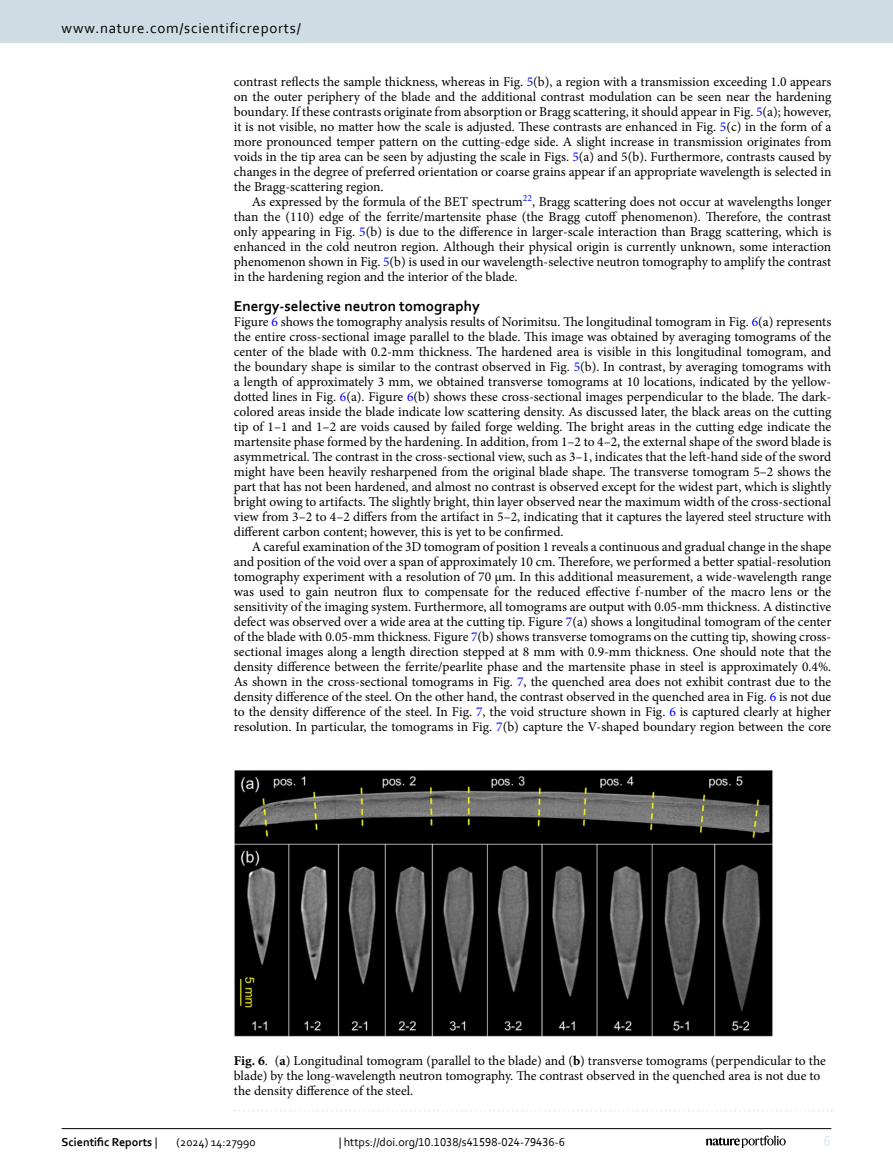
<style>
.page{position:relative;width:893px;height:1174px;background:#fff}
.page>*{position:absolute;margin:0;border:0;box-sizing:border-box;transform-origin:0 0}
.Head_2{font:700 15px "Corbel";color:#000}
.t1{font:15px "Corbel";letter-spacing:.05em;color:#000}
.t2{font:15px "Corbel";color:#d9e4eb}
.Body_Text_Indent{font:13.5px/15px "Minion Pro";color:#000;text-align:justify}
.Body_Text{font:13.5px/15px "Minion Pro";color:#000;text-align:justify}
.Figure_Caption{font:13.5px/15px "Minion Pro";color:#000}
.t3{font:12px "Corbel";color:#000}
.t4{font:700 12px "Corbel";color:#000}
.s1{color:#00f}
.s2{font-weight:700}
.s3{font-weight:400}
</style>
<div class="page">
<img style="left:234px;top:770px;width:539px;height:267px">
<svg style="left:235px;top:1110px;width:597px;height:1px"></svg>
<hr style="left:62px;top:1128px;width:769px;height:1px;background:#000">
<svg style="left:706px;top:1135px;width:80px;height:12px"></svg>
<div style="left:0;top:0;width:893px;height:43px;background:#cedde4"></div>
<p class="t1" style="left:62px;top:18px;width:241px">www.nature.com/scientificreports/</p>
<p class="Body_Text_Indent" style="left:234px;top:74px;width:599px">contrast reflects the sample thickness, whereas in Fig. <span class="s1">5</span>(b), a region with a transmission exceeding 1.0 appears on the outer periphery of the blade and the additional contrast modulation can be seen near the hardening boundary. If these contrasts originate from absorption or Bragg scattering, it should appear in Fig. <span class="s1">5</span>(a); however, it is not visible, no matter how the scale is adjusted. These contrasts are enhanced in Fig. <span class="s1">5</span>(c) in the form of a more pronounced temper pattern on the cutting-edge side. A slight increase in transmission originates from voids in the tip area can be seen by adjusting the scale in Figs. <span class="s1">5</span>(a) and 5(b). Furthermore, contrasts caused by changes in the degree of preferred orientation or coarse grains appear if an appropriate wavelength is selected in the Bragg-scattering region.</p>
<p class="Body_Text_Indent" style="left:234px;top:194px;width:599px;text-indent:18px">As expressed by the formula of the BET spectrum<sup>22</sup>, Bragg scattering does not occur at wavelengths longer than the (110) edge of the ferrite/martensite phase (the Bragg cutoff phenomenon). Therefore, the contrast only appearing in Fig. <span class="s1">5</span>(b) is due to the difference in larger-scale interaction than Bragg scattering, which is enhanced in the cold neutron region. Although their physical origin is currently unknown, some interaction phenomenon shown in Fig. <span class="s1">5</span>(b) is used in our wavelength-selective neutron tomography to amplify the contrast in the hardening region and the interior of the blade.</p>
<p class="Head_2" style="left:234px;top:296px;width:247px">Energy-selective neutron tomography</p>
<p class="Body_Text" style="left:234px;top:314px;width:599px">Figure <span class="s1">6</span> shows the tomography analysis results of Norimitsu. The longitudinal tomogram in Fig. <span class="s1">6</span>(a) represents the entire cross-sectional image parallel to the blade. This image was obtained by averaging tomograms of the center of the blade with 0.2-mm thickness. The hardened area is visible in this longitudinal tomogram, and the boundary shape is similar to the contrast observed in Fig. <span class="s1">5</span>(b). In contrast, by averaging tomograms with a length of approximately 3 mm, we obtained transverse tomograms at 10 locations, indicated by the yellow&shy;dotted lines in Fig. <span class="s1">6</span>(a). Figure <span class="s1">6</span>(b) shows these cross-sectional images perpendicular to the blade. The dark&shy;colored areas inside the blade indicate low scattering density. As discussed later, the black areas on the cutting tip of 1–1 and 1–2 are voids caused by failed forge welding. The bright areas in the cutting edge indicate the martensite phase formed by the hardening. In addition, from 1–2 to 4–2, the external shape of the sword blade is asymmetrical. The contrast in the cross-sectional view, such as 3–1, indicates that the left-hand side of the sword might have been heavily resharpened from the original blade shape. The transverse tomogram 5–2 shows the part that has not been hardened, and almost no contrast is observed except for the widest part, which is slightly bright owing to artifacts. The slightly bright, thin layer observed near the maximum width of the cross-sectional view from 3–2 to 4–2 differs from the artifact in 5–2, indicating that it captures the layered steel structure with different carbon content; however, this is yet to be confirmed.</p>
<p class="Body_Text_Indent" style="left:234px;top:539px;width:599px;text-indent:18px">A careful examination of the 3D tomogram of position 1 reveals a continuous and gradual change in the shape and position of the void over a span of approximately 10 cm. Therefore, we performed a better spatial-resolution tomography experiment with a resolution of 70 μm. In this additional measurement, a wide-wavelength range was used to gain neutron flux to compensate for the reduced effective f-number of the macro lens or the sensitivity of the imaging system. Furthermore, all tomograms are output with 0.05-mm thickness. A distinctive defect was observed over a wide area at the cutting tip. Figure <span class="s1">7</span>(a) shows a longitudinal tomogram of the center of the blade with 0.05-mm thickness. Figure <span class="s1">7</span>(b) shows transverse tomograms on the cutting tip, showing cross&shy;sectional images along a length direction stepped at 8 mm with 0.9-mm thickness. One should note that the density difference between the ferrite/pearlite phase and the martensite phase in steel is approximately 0.4%.<br>As shown in the cross-sectional tomograms in Fig. <span class="s1">7</span>, the quenched area does not exhibit contrast due to the density difference of the steel. On the other hand, the contrast observed in the quenched area in Fig. <span class="s1">6</span> is not due to the density difference of the steel. In Fig. <span class="s1">7</span>, the void structure shown in Fig. <span class="s1">6</span> is captured clearly at higher resolution. In particular, the tomograms in Fig. <span class="s1">7</span>(b) capture the V-shaped boundary region between the core</p>
<p class="Figure_Caption" style="left:234px;top:1053px;width:593px"><span class="s2">Fig. 6</span>. (<span class="s2">a</span>) Longitudinal tomogram (parallel to the blade) and (<span class="s2">b</span>) transverse tomograms (perpendicular to the blade) by the long-wavelength neutron tomography. The contrast observed in the quenched area is not due to the density difference of the steel.</p>
<p class="t4" style="left:62px;top:1134px;width:97px">Scientific Reports <span class="s3">|</span></p>
<p class="t3" style="left:177px;top:1134px;width:80px">(2024) 14:27990</p>
<p class="t3" style="left:339px;top:1134px;width:228px">| https://doi.org/10.1038/s41598-024-79436-6</p>
<p class="t2" style="left:824px;top:1132px;width:9px">6</p>
</div>
